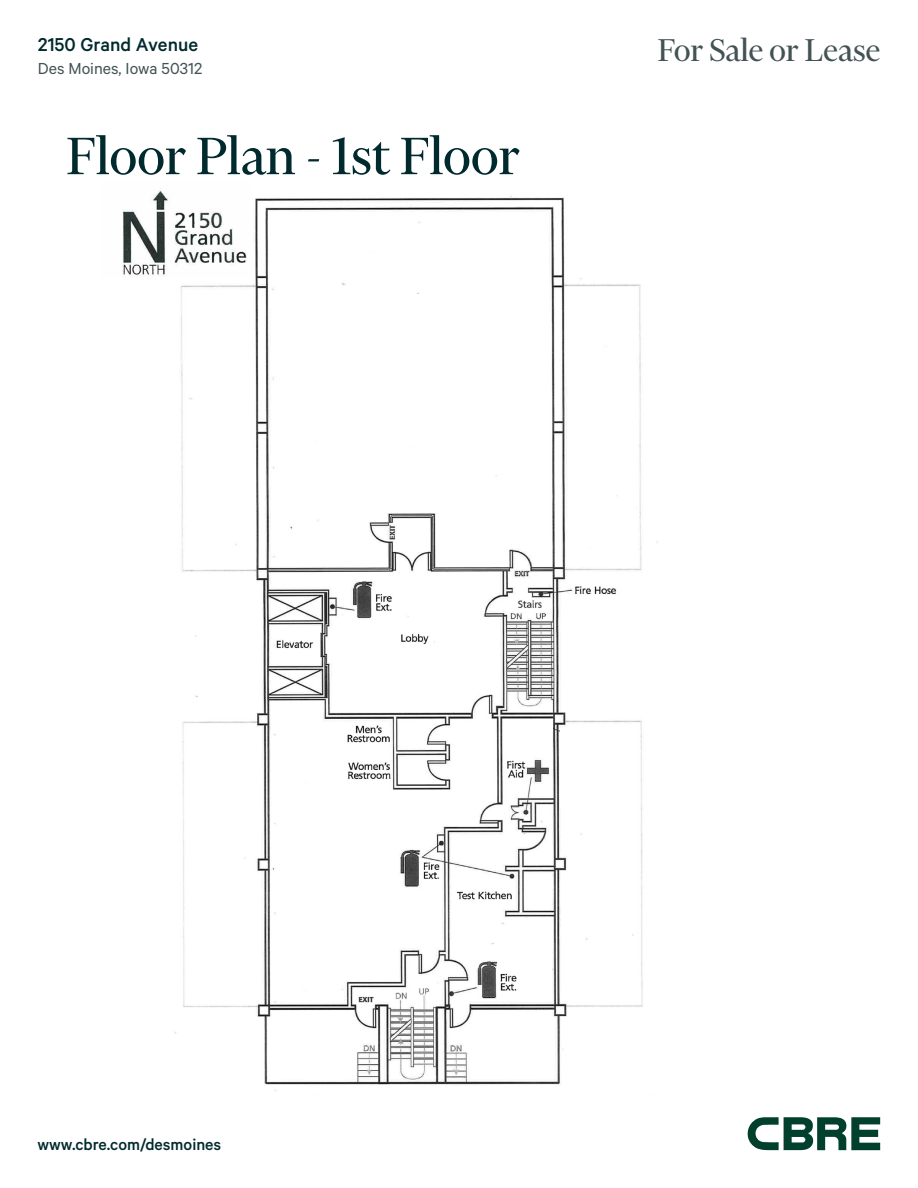
<style>
.page{position:relative;width:918px;height:1188px;background:#fff}
.page>*{position:absolute;margin:0;border:0;box-sizing:border-box;transform-origin:0 0}
.t1{font:60px "Financier Display";color:#002a2e}
.t2{font:36px "Financier Display";color:#435254}
.t3{font:500 21px "Calibre";color:#002a2e}
.t4{font:500 18px "Calibre";color:#002a2e}
.t5{font:18px "Calibre";color:#435254}
</style>
<div class="page">
<img style="left:175px;top:196px;width:483px;height:895px">
<img style="left:122px;top:191px;width:130px;height:87px">
<div style="left:282px;top:294px;width:266px;height:116px;background:#fff"></div>
<div style="left:561px;top:727px;width:75px;height:80px;background:#fff"></div>
<div style="left:523px;top:719px;width:30px;height:12px;background:#fff"></div>
<svg style="left:748px;top:1117px;width:132px;height:33px"></svg>
<p class="t3" style="left:38px;top:33px;width:162px">2150 Grand Avenue</p>
<p class="t5" style="left:38px;top:58px;width:166px">Des Moines, Iowa 50312</p>
<h1 class="t1" style="left:67px;top:125px;width:455px">Floor Plan - 1st Floor</h1>
<h2 class="t2" style="left:658px;top:32px;width:224px">For Sale or Lease</h2>
<p class="t4" style="left:38px;top:1134px;width:185px">www.cbre.com/desmoines</p>
</div>
